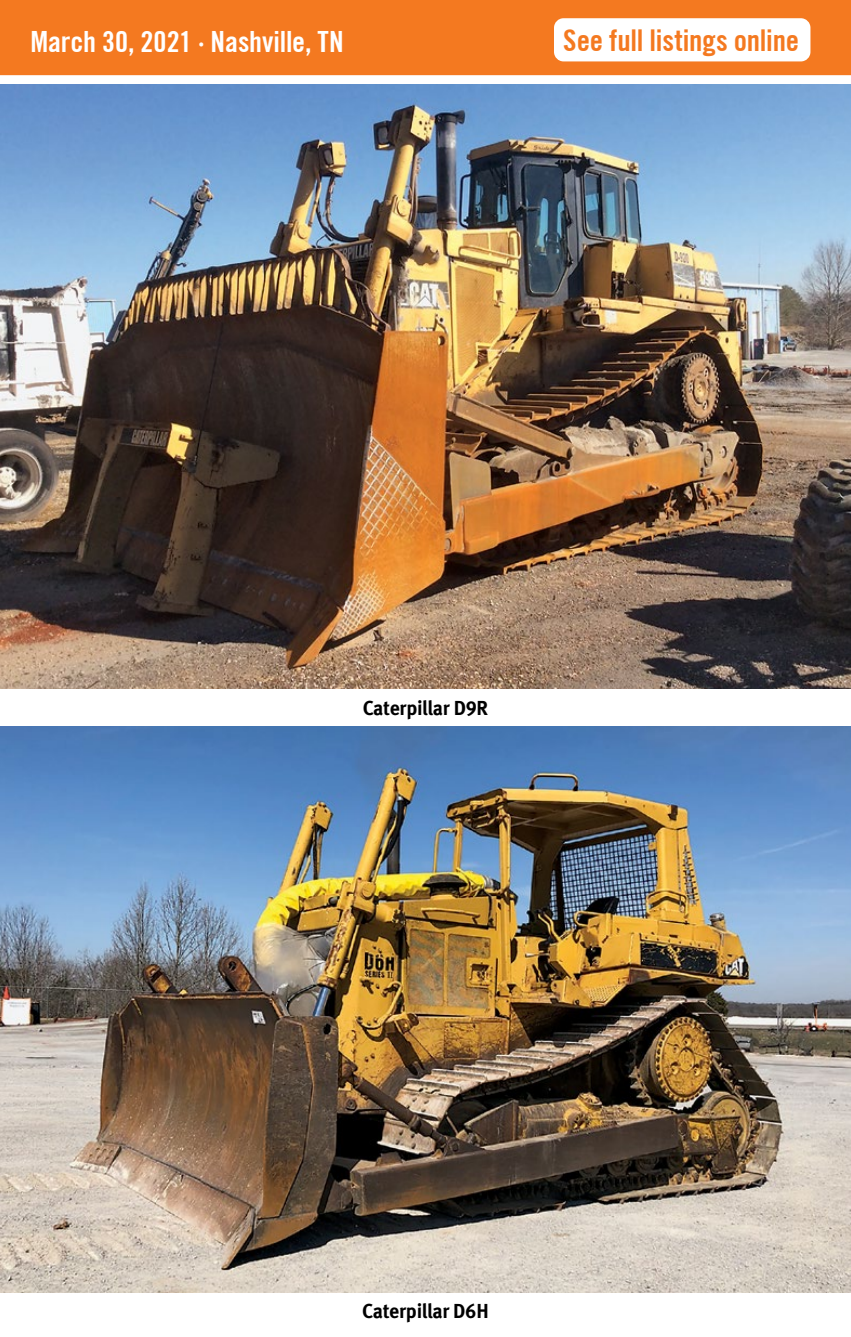
<style>
.page{position:relative;width:851px;height:1337px;background:#fff}
.page>*{position:absolute;margin:0;border:0;box-sizing:border-box;transform-origin:0 0}
.t1{font:700 condensed 30.15px "Trade Gothic No.20";letter-spacing:-.01em;color:#f47920}
.t2{font:700 condensed 29.25px "Trade Gothic No.20";letter-spacing:-.005em;color:#fff}
.t3{font:700 20.25px "Meta Pro";letter-spacing:-.015em;color:#000}
</style>
<div class="page">
<img style="left:0;top:84px;width:850px;height:604px">
<img style="left:0;top:726px;width:850px;height:566px">
<div style="left:0;top:0;width:850px;height:76px;background:#f47920"></div>
<div style="left:554px;top:18px;width:256px;height:43px;background:#fff;border-radius:10px"></div>
<h2 class="t2" style="left:30px;top:23px;width:315px">March 30, 2021 · Nashville, TN</h2>
<h1 class="t1" style="left:563px;top:22px;width:237px">See full listings online</h1>
<p class="t3" style="left:362px;top:692px;width:127px">Caterpillar D9R</p>
<p class="t3" style="left:362px;top:1295px;width:128px">Caterpillar D6H</p>
</div>
